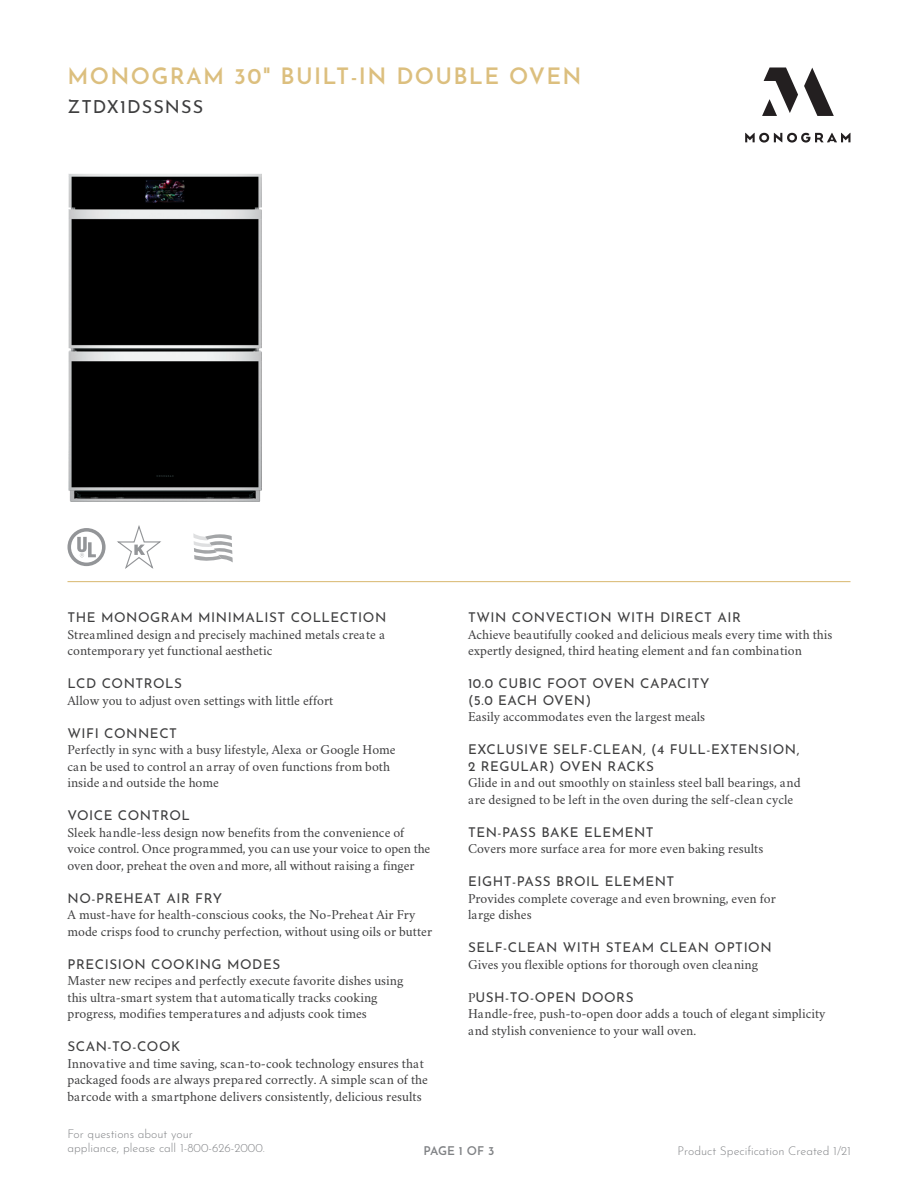
<style>
.page{position:relative;width:918px;height:1188px;background:#fff}
.page>*{position:absolute;margin:0;border:0;box-sizing:border-box;transform-origin:0 0}
.TITLE_HEADER{font:600 22.5px "Josefin Sans";letter-spacing:.06em;color:#dcbf7e}
.TITLE_SUBHEAD{font:18px "Josefin Sans";letter-spacing:.06em;color:#3e3e3f}
.F___B_COPY{font:13.5px/16.5px "Crimson";color:#3e3e3f}
.F___B_COPY-2{font:13.5px/16.5px "Josefin Sans";letter-spacing:.04em;color:#3e3e3f}
.Created_Revised{font:300 12px/14.4px "Josefin Sans";color:#808285}
.Created_Revised-2{font:600 12px "Josefin Sans";letter-spacing:-.015em;color:#808285}
.s1{font-family:"Josefin Sans"}
.s2{font-family:"Crimson"}
</style>
<div class="page">
<svg style="left:745px;top:68px;width:105px;height:75px"></svg>
<hr style="left:68px;top:581px;width:782px;height:1px;background:#dcbf7e">
<svg style="left:68px;top:528px;width:38px;height:38px"></svg>
<svg style="left:117px;top:525px;width:44px;height:44px"></svg>
<svg style="left:193px;top:533px;width:40px;height:29px"></svg>
<img style="left:69px;top:174px;width:192px;height:328px">
<p class="TITLE_HEADER" style="left:68px;top:57px;width:516px">MONOGRAM 30" BUILT-IN DOUBLE OVEN</p>
<p class="TITLE_SUBHEAD" style="left:68px;top:92px;width:137px">ZTDX1DSSNSS</p>
<p class="F___B_COPY" style="left:68px;top:609px;width:320px;text-align:justify"><span class="s1">THE MONOGRAM MINIMALIST COLLECTION </span>Streamlined design and precisely machined metals create a contemporary yet functional aesthetic</p>
<p class="F___B_COPY" style="left:68px;top:675px;width:267px"><span class="s1">LCD CONTROLS<br></span>Allow you to adjust oven settings with little effort</p>
<p class="F___B_COPY" style="left:68px;top:724px;width:330px"><span class="s1">WIFI CONNECT<br></span>Perfectly in sync with a busy lifestyle, Alexa or Google Home can be used to control an array of oven functions from both inside and outside the home</p>
<p class="F___B_COPY" style="left:68px;top:807px;width:364px"><span class="s1">VOICE CONTROL<br></span>Sleek handle-less design now benefits from the convenience of voice control. Once programmed, you can use your voice to open the oven door, preheat the oven and more, all without raising a finger</p>
<p class="F___B_COPY" style="left:68px;top:889px;width:366px"><span class="s1">NO-PREHEAT AIR FRY<br></span>A must-have for health-conscious cooks, the No-Preheat Air Fry mode crisps food to crunchy perfection, without using oils or butter</p>
<p class="F___B_COPY" style="left:68px;top:955px;width:337px"><span class="s1">PRECISION COOKING MODES<br></span>Master new recipes and perfectly execute favorite dishes using this ultra-smart system that automatically tracks cooking progress, modifies temperatures and adjusts cook times</p>
<p class="F___B_COPY" style="left:68px;top:1038px;width:362px"><span class="s1">SCAN-TO-COOK<br></span>Innovative and time saving, scan-to-cook technology ensures that packaged foods are always prepared correctly. A simple scan of the barcode with a smartphone delivers consistently, delicious results</p>
<p class="F___B_COPY" style="left:468px;top:609px;width:366px"><span class="s1">TWIN CONVECTION WITH DIRECT AIR<br></span>Achieve beautifully cooked and delicious meals every time with this expertly designed, third heating element and fan combination</p>
<p class="F___B_COPY-2" style="left:468px;top:674px;width:243px">10.0 CUBIC FOOT OVEN CAPACITY (5.0 EACH OVEN)<br><span class="s2">Easily accommodates even the largest meals</span></p>
<p class="F___B_COPY" style="left:468px;top:741px;width:334px"><span class="s1">EXCLUSIVE SELF-CLEAN, (4 FULL-EXTENSION, 2 REGULAR) OVEN RACKS<br></span>Glide in and out smoothly on stainless steel ball bearings, and are designed to be left in the oven during the self-clean cycle</p>
<p class="F___B_COPY" style="left:468px;top:823px;width:297px"><span class="s1">TEN-PASS BAKE ELEMENT<br></span>Covers more surface area for more even baking results</p>
<p class="F___B_COPY" style="left:468px;top:873px;width:309px"><span class="s1">EIGHT-PASS BROIL ELEMENT<br></span>Provides complete coverage and even browning, even for large dishes</p>
<p class="F___B_COPY" style="left:468px;top:939px;width:305px"><span class="s1">SELF-CLEAN WITH STEAM CLEAN OPTION<br></span>Gives you flexible options for thorough oven cleaning</p>
<p class="F___B_COPY" style="left:468px;top:988px;width:359px">P<span class="s1">USH-TO-OPEN DOORS<br></span>Handle-free, push-to-open door adds a touch of elegant simplicity and stylish convenience to your wall oven.</p>
<p class="Created_Revised" style="left:68px;top:1125px;width:199px">For questions about your<br>appliance, please call 1-800-626-2000.</p>
<p class="Created_Revised-2" style="left:424px;top:1140px;width:72px">PAGE 1 OF 3</p>
<p class="Created_Revised" style="left:678px;top:1142px;width:175px">Product Specification Created 1/21</p>
</div>
